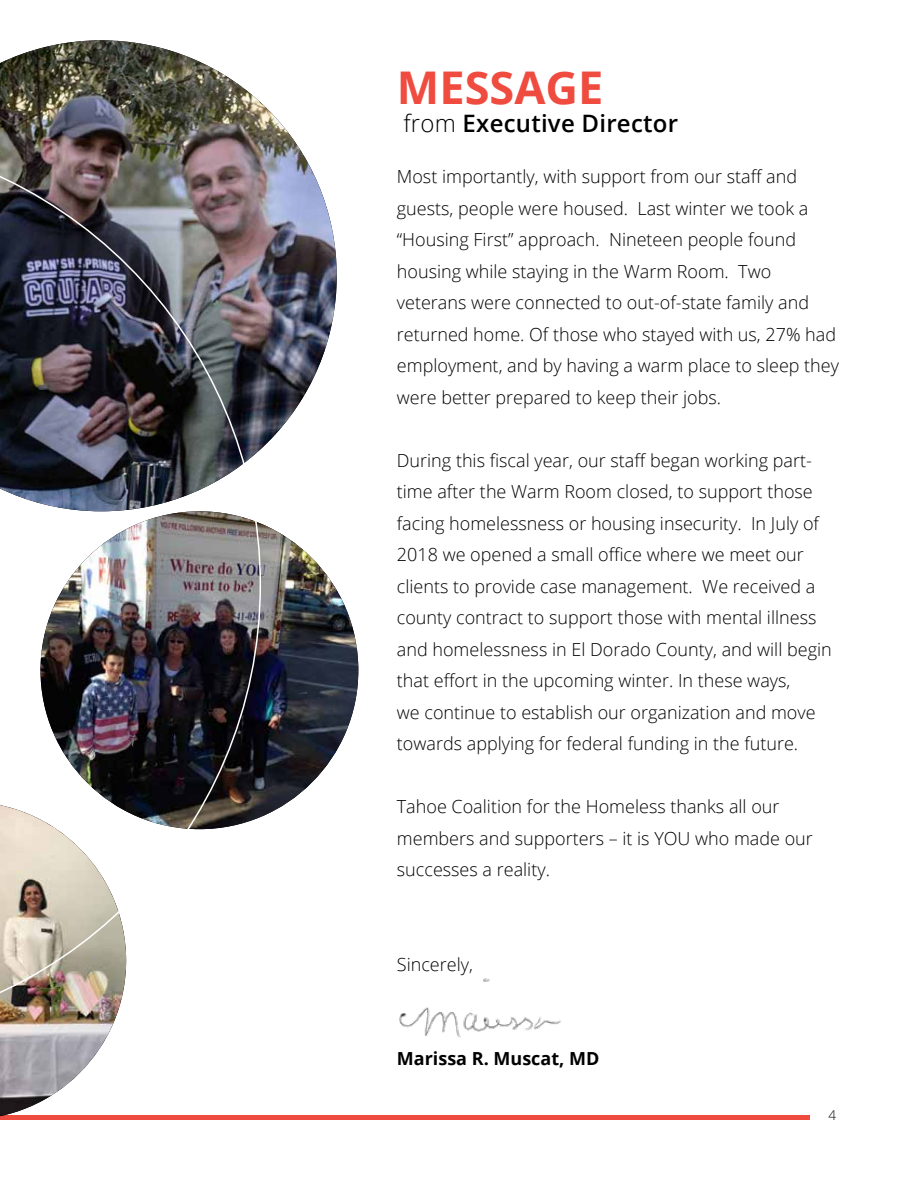
<style>
.page{position:relative;width:918px;height:1188px;background:#fff}
.page>*{position:absolute;margin:0;border:0;box-sizing:border-box;transform-origin:0 0}
.t1{font:700 45.15px "Open Sans";color:#ef4b3f}
.t2{font:600 24px "Open Sans";letter-spacing:.01em;color:#000}
.t3{font:300 18px/31.5px "Open Sans";color:#000}
.t4{font:700 18px "Open Sans";color:#000}
.t5{font:300 13.5px "Open Sans";color:#000}
.s1{font-weight:300}
</style>
<div class="page">
<div style="left:0;top:1115px;width:809px;height:5px;background:#ef4b3f"></div>
<img style="left:0;top:40px;width:337px;height:409px">
<img style="left:41px;top:511px;width:317px;height:318px;border-radius:159px">
<img style="left:0;top:1035px;width:108px;height:82px">
<img style="left:0;top:134px;width:261px;height:901px">
<img style="left:399px;top:978px;width:162px;height:60px">
<h1 class="t1" style="left:397px;top:70px;width:208px">MESSAGE</h1>
<h2 class="t2" style="left:403px;top:114px;width:276px"><span class="s1">from</span> Executive Director</h2>
<p class="t3" style="left:397px;top:161px;width:444px">Most importantly, with support from our staff and guests, people were housed. Last winter we took a “Housing First” approach. Nineteen people found housing while staying in the Warm Room. Two veterans were connected to out-of-state family and returned home. Of those who stayed with us, 27% had employment, and by having a warm place to sleep they were better prepared to keep their jobs.</p>
<p class="t3" style="left:397px;top:444px;width:436px">During this fiscal year, our staff began working part&shy;time after the Warm Room closed, to support those facing homelessness or housing insecurity. In July of 2018 we opened a small office where we meet our clients to provide case management. We received a county contract to support those with mental illness and homelessness in El Dorado County, and will begin that effort in the upcoming winter. In these ways,<br>we continue to establish our organization and move towards applying for federal funding in the future.</p>
<p class="t3" style="left:397px;top:791px;width:418px">Tahoe Coalition for the Homeless thanks all our members and supporters – it is YOU who made our successes a reality.</p>
<p class="t3" style="left:397px;top:948px;width:78px">Sincerely,</p>
<p class="t4" style="left:397px;top:1052px;width:204px">Marissa R. Muscat, MD</p>
<p class="t5" style="left:828px;top:1109px;width:9px">4</p>
</div>
